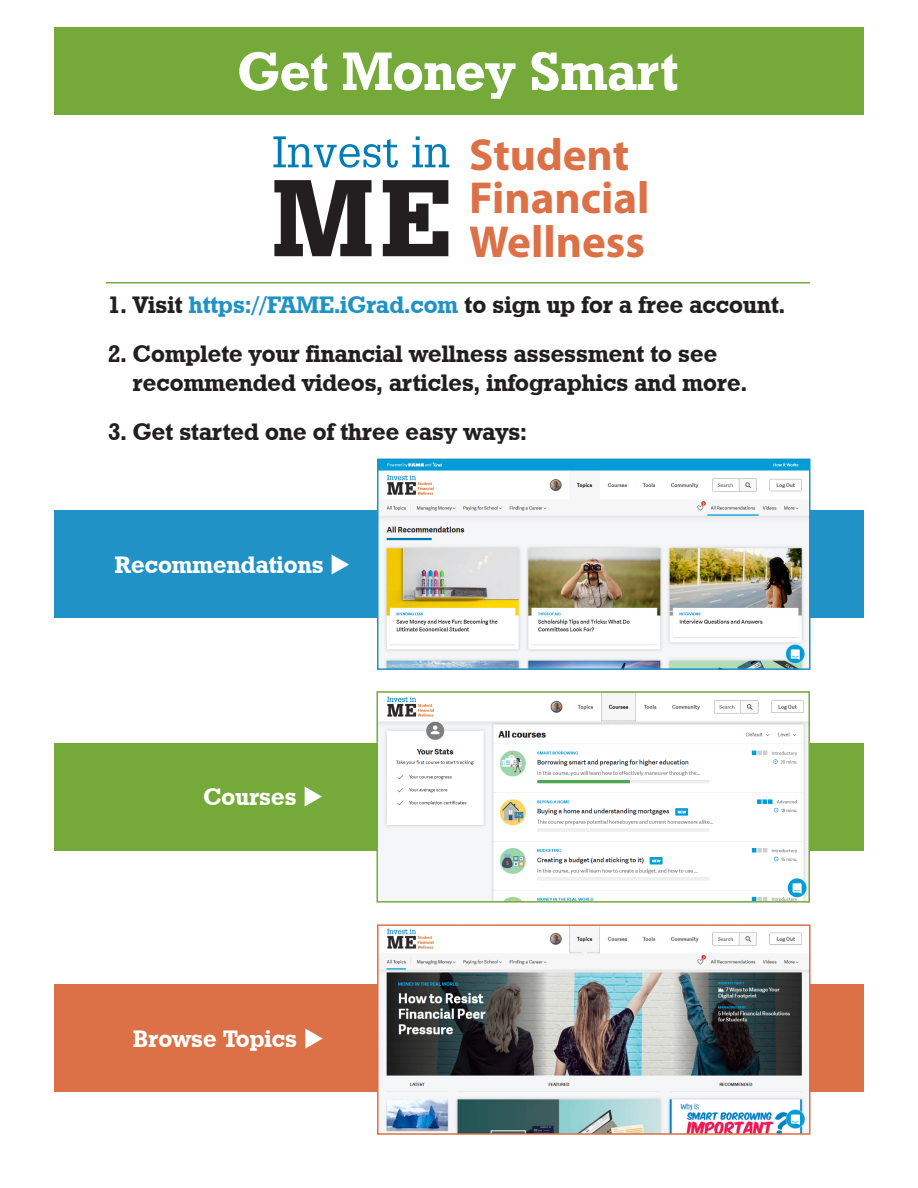
<style>
.page{position:relative;width:918px;height:1188px;background:#fff}
.page>*{position:absolute;margin:0;border:0;box-sizing:border-box;transform-origin:0 0}
.t1{font:54px "Geometric Slab 712 BT Bold A";color:#fff}
.t2{font:700 45px "Myriad Pro";color:#dc7046}
.t3{font:24px/28.8px "Geometric Slab 712 BT Bold A";color:#231f20}
.t4{font:24px "Geometric Slab 712 BT Bold A";color:#fff}
.s1{color:#2092c5}
</style>
<div class="page">
<div style="left:54px;top:984px;width:810px;height:108px;background:#dc7046"></div>
<div style="left:54px;top:743px;width:810px;height:108px;background:#75aa3a"></div>
<div style="left:54px;top:510px;width:810px;height:108px;background:#2092c5"></div>
<svg style="left:274px;top:180px;width:174px;height:76px"></svg>
<svg style="left:273px;top:136px;width:176px;height:32px"></svg>
<div style="left:54px;top:27px;width:810px;height:88px;background:#75aa3a"></div>
<img style="left:380px;top:462px;width:428px;height:205px">
<div style="left:377px;top:459px;width:434px;height:211px;border:2px solid #2092c5"></div>
<hr style="left:106px;top:282px;width:704px;height:2px;background:#75aa3a">
<img style="left:379px;top:694px;width:428px;height:206px">
<div style="left:376px;top:691px;width:434px;height:212px;border:2px solid #75aa3a"></div>
<img style="left:380px;top:927px;width:428px;height:205px">
<div style="left:377px;top:924px;width:434px;height:211px;border:2px solid #dc7046"></div>
<p class="t1" style="left:238px;top:38px;width:442px">Get Money Smart</p>
<p class="t2" style="left:469px;top:125px;width:162px">Student</p>
<p class="t2" style="left:469px;top:169px;width:182px">Financial</p>
<p class="t2" style="left:469px;top:212px;width:177px">Wellness</p>
<p class="t3" style="left:108px;top:290px;width:679px">1. Visit <span class="s1">https://FAME.iGrad.com</span> to sign up for a free account.</p>
<p class="t3" style="left:133px;top:339px;width:615px;text-indent:-25px">2. Complete your financial wellness assessment to see recommended videos, articles, infographics and more.</p>
<p class="t3" style="left:108px;top:417px;width:421px">3. Get started one of three easy ways:</p>
<p class="t4" style="left:115px;top:550px;width:237px">Recommendations ◆</p>
<p class="t4" style="left:203px;top:782px;width:122px">Courses ◆</p>
<p class="t4" style="left:133px;top:1024px;width:193px">Browse Topics ◆</p>
</div>
